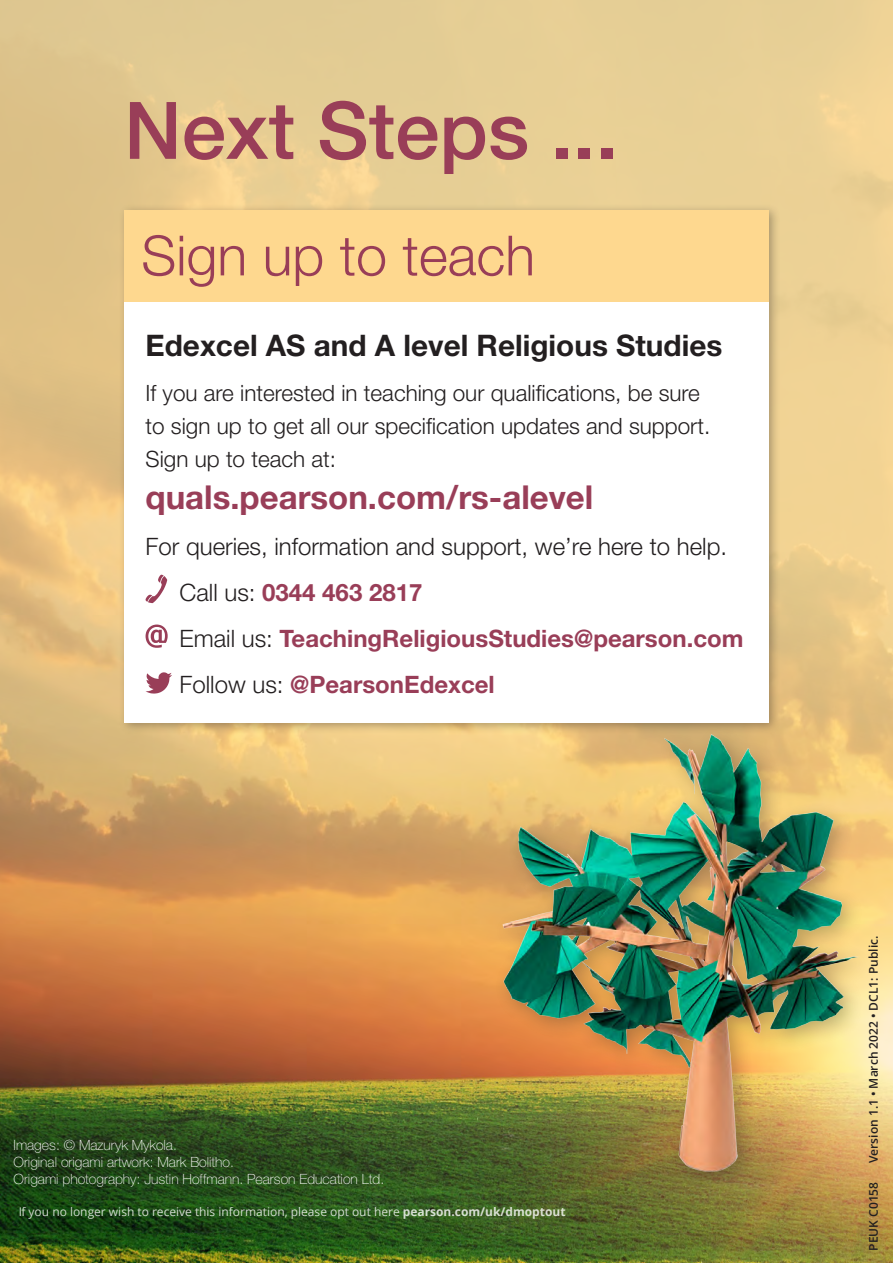
<style>
.page{position:relative;width:893px;height:1263px;background:#fff}
.page>*{position:absolute;margin:0;border:0;box-sizing:border-box;transform-origin:0 0}
.t1{font:500 79.5px "Helvetica Neue LT Pro";color:#993e58}
.C_head{font:300 55.5px "Helvetica Neue LT Pro";color:#993e58}
.body{font:700 33px "Helvetica Neue LT Pro";color:#993e58}
.body-2{font:700 29.7px "Helvetica Neue LT Pro";color:#231f20}
.body-3{font:700 24px "Helvetica Neue LT Pro";color:#993e58}
.body-4{font:300 24px "Helvetica Neue LT Pro";color:#231f20}
.body-5{font:300 22.5px/33px "Helvetica Neue LT Pro";color:#231f20}
.body-6{font:100 14.1px/17px "Helvetica Neue LT Pro";color:#fff}
.t2{font:12px "Open Sans";color:#fff}
.t3{font:600 12px "Open Sans";color:#231f20}
.s1{font-weight:300;color:#231f20}
.s2{font-weight:700}
</style>
<div class="page">
<img style="left:0;top:0;width:893px;height:1263px">
<img style="left:475px;top:630px;width:405px;height:563px">
<div style="left:118px;top:204px;width:663px;height:530px;background:#231f20;opacity:.35"></div>
<div style="left:124px;top:210px;width:645px;height:512px;background:#fff"></div>
<svg style="left:145px;top:575px;width:22px;height:28px"></svg>
<svg style="left:146px;top:624px;width:22px;height:24px"></svg>
<svg style="left:146px;top:672px;width:26px;height:21px"></svg>
<div style="left:124px;top:210px;width:645px;height:91px;background:#fed88f"></div>
<p class="t1" style="left:124px;top:83px;width:495px">Next Steps ...</p>
<p class="C_head" style="left:141px;top:222px;width:395px">Sign up to teach</p>
<p class="body-2" style="left:146px;top:326px;width:578px">Edexcel AS and A level Religious Studies</p>
<p class="body-5" style="left:146px;top:376px;width:566px">If you are interested in teaching our qualifications, be sure to sign up to get all our specification updates and support.<br>Sign up to teach at:</p>
<p class="body" style="left:146px;top:477px;width:449px">quals.pearson.com/rs-alevel</p>
<p class="body-4" style="left:146px;top:532px;width:583px">For queries, information and support, we’re here to help.</p>
<p class="body-3" style="left:180px;top:577px;width:244px"><span class="s1">Call us:</span> 0344 463 2817</p>
<p class="body-3" style="left:180px;top:623px;width:565px"><span class="s1">Email us:</span> TeachingReligiousStudies@pearson.com</p>
<p class="body-3" style="left:180px;top:669px;width:317px"><span class="s1">Follow us:</span> @PearsonEdexcel</p>
<p class="body-6" style="left:14px;top:1136px;width:165px">Images: © Mazuryk Mykola.</p>
<p class="body-6" style="left:14px;top:1153px;width:372px">Original origami artwork: Mark Bolitho.<br>Origami photography: Justin Hoffmann. Pearson Education Ltd.</p>
<p class="t2" style="left:18px;top:1203px;width:549px">If you no longer wish to receive this information, please opt out here <span class="s2">pearson.com/uk/dmoptout</span></p>
<p class="t3" style="left:865px;top:1163px;width:229px;rotate:-90deg">Version 1.1 • March 2022 • DCL1: Public.</p>
<p class="t3" style="left:865px;top:1251px;width:70px;rotate:-90deg">PEUK C0158</p>
</div>
